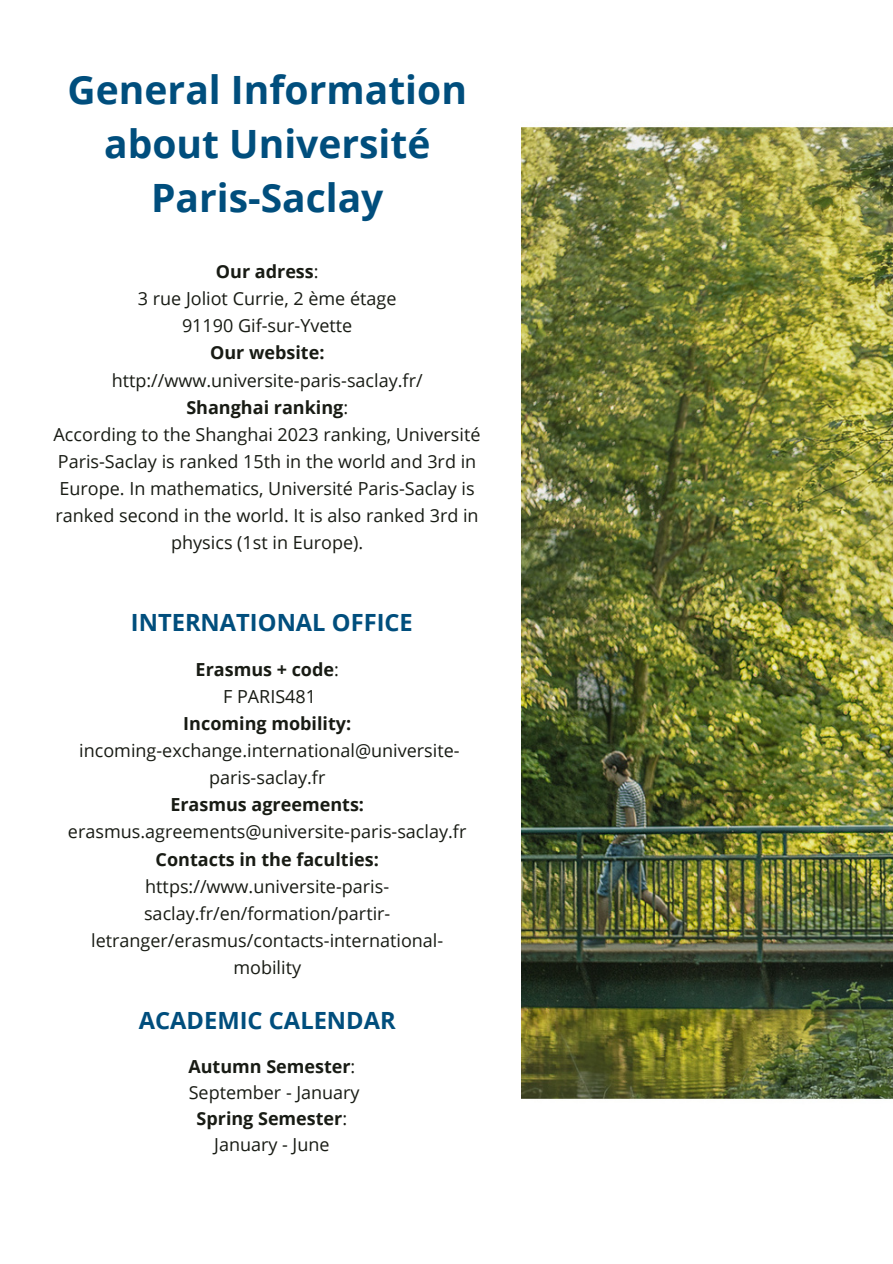
<style>
.page{position:relative;width:893px;height:1264px;background:#fff}
.page>*{position:absolute;margin:0;border:0;box-sizing:border-box;transform-origin:0 0}
.t1{font:700 39px/54px "Open Sans";color:#004e7d;text-align:center}
.t2{font:700 23.7px "Open Sans";color:#004e7d}
.t3{font:18px/27px "Open Sans";color:#181b14;text-align:center}
.t4{font:700 18px "Open Sans";color:#181b14}
.s1{font-weight:400}
.s2{font-weight:700}
</style>
<div class="page">
<img style="left:521px;top:127px;width:371px;height:972px">
<p class="t1" style="left:68px;top:62px;width:401px">General Information about Université<br>Paris-Saclay</p>
<p class="t4" style="left:216px;top:259px;width:104px">Our adress<span class="s1">:</span></p>
<p class="t3" style="left:138px;top:285px;width:260px">3 rue Joliot Currie, 2 ème étage</p>
<h2 class="t3" style="left:182px;top:312px;width:172px">91190 Gif-sur-Yvette</h2>
<p class="t4" style="left:210px;top:340px;width:116px">Our website:</p>
<p class="t3" style="left:112px;top:366px;width:312px">http://www.universite-paris-saclay.fr/</p>
<p class="t4" style="left:186px;top:394px;width:163px">Shanghai ranking<span class="s1">:</span></p>
<p class="t3" style="left:54px;top:420px;width:428px">According to the Shanghai 2023 ranking, Université Paris-Saclay is ranked 15th in the world and 3rd in Europe. In mathematics, Université Paris-Saclay is ranked second in the world. It is also ranked 3rd in physics (1st in Europe).</p>
<p class="t2" style="left:131px;top:605px;width:283px">INTERNATIONAL OFFICE</p>
<p class="t4" style="left:195px;top:657px;width:145px">Erasmus + code<span class="s1">:</span></p>
<p class="t3" style="left:223px;top:683px;width:94px">F PARIS481</p>
<h2 class="t4" style="left:183px;top:711px;width:169px">Incoming mobility:</h2>
<p class="t3" style="left:79px;top:737px;width:382px">incoming-exchange.international@universite&shy;paris-saclay.fr</p>
<p class="t3" style="left:68px;top:791px;width:400px"><span class="s2">Erasmus agreements: </span>erasmus.agreements@universite-paris-saclay.fr</p>
<p class="t3" style="left:91px;top:845px;width:353px"><span class="s2">Contacts in the faculties: </span>https://www.universite-paris&shy;saclay.fr/en/formation/partir&shy;letranger/erasmus/contacts-international&shy;mobility</p>
<h1 class="t2" style="left:139px;top:1003px;width:258px">ACADEMIC CALENDAR</h1>
<p class="t4" style="left:188px;top:1054px;width:168px">Autumn Semester<span class="s1">:</span></p>
<p class="t3" style="left:189px;top:1078px;width:172px">September - January</p>
<p class="t4" style="left:196px;top:1105px;width:152px">Spring Semester<span class="s1">:</span></p>
<p class="t3" style="left:214px;top:1130px;width:117px">January - June</p>
</div>
